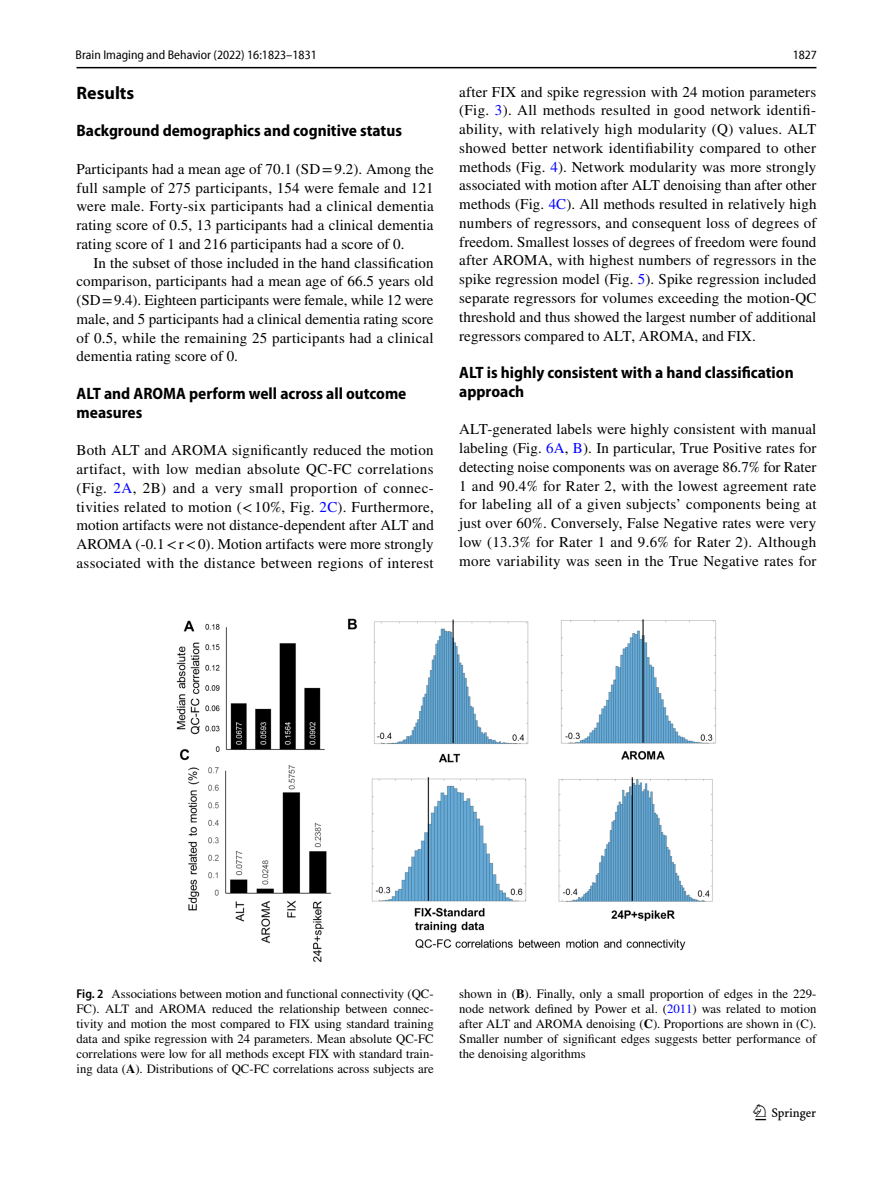
<style>
.page{position:relative;width:893px;height:1187px;background:#fff}
.page>*{position:absolute;margin:0;border:0;box-sizing:border-box;transform-origin:0 0}
.t1{font:22.5px "Springnew Regular 3";color:#000}
.t2{font:700 18px "Myriad Pro";color:#000}
.t3{font:700 semi-condensed 16.5px/18.8px "Myriad Pro";color:#000}
.t4{font:15px/18.8px "STIX";letter-spacing:.005em;color:#000;text-align:justify}
.t5{font:12.75px/15px "STIX";color:#000;text-align:justify}
.t6{font:semi-condensed 12.75px "Myriad Pro Unic";color:#000}
.s1{color:#00f}
.s2{font-family:"Myriad Pro";font-weight:600;font-stretch:semi-condensed}
.s3{font-weight:700}
</style>
<div class="page">
<hr style="left:77px;top:67px;width:739px;height:1px;background:#000">
<img style="left:176px;top:619px;width:540px;height:343px">
<p class="t6" style="left:76px;top:50px;width:243px">Brain Imaging and Behavior (2022) 16:1823–1831</p>
<p class="t6" style="left:793px;top:50px;width:26px">1827</p>
<p class="t2" style="left:77px;top:81px;width:59px">Results</p>
<p class="t3" style="left:77px;top:122px;width:327px">Background demographics and cognitive status</p>
<p class="t4" style="left:77px;top:160px;width:359px">Participants had a mean age of 70.1 (SD=9.2). Among the full sample of 275 participants, 154 were female and 121 were male. Forty-six participants had a clinical dementia rating score of 0.5, 13 participants had a clinical dementia rating score of 1 and 216 participants had a score of 0.</p>
<p class="t4" style="left:77px;top:254px;width:359px;text-indent:17px">In the subset of those included in the hand classification comparison, participants had a mean age of 66.5 years old (SD=9.4). Eighteen participants were female, while 12 were male, and 5 participants had a clinical dementia rating score of 0.5, while the remaining 25 participants had a clinical dementia rating score of 0.</p>
<p class="t3" style="left:77px;top:384px;width:331px">ALT and AROMA perform well across all outcome measures</p>
<p class="t4" style="left:77px;top:442px;width:359px">Both ALT and AROMA significantly reduced the motion artifact, with low median absolute QC-FC correlations (Fig. <span class="s1">2A</span>, 2B) and a very small proportion of connec&shy;tivities related to motion (&lt;10%, Fig. <span class="s1">2C</span>). Furthermore, motion artifacts were not distance-dependent after ALT and AROMA (-0.1&lt;r&lt;0). Motion artifacts were more strongly associated with the distance between regions of interest</p>
<p class="t4" style="left:459px;top:83px;width:359px">after FIX and spike regression with 24 motion parameters (Fig. <span class="s1">3</span>). All methods resulted in good network identifi&shy;ability, with relatively high modularity (Q) values. ALT showed better network identifiability compared to other methods (Fig. <span class="s1">4</span>). Network modularity was more strongly associated with motion after ALT denoising than after other methods (Fig. <span class="s1">4C</span>). All methods resulted in relatively high numbers of regressors, and consequent loss of degrees of freedom. Smallest losses of degrees of freedom were found after AROMA, with highest numbers of regressors in the spike regression model (Fig. <span class="s1">5</span>). Spike regression included separate regressors for volumes exceeding the motion-QC threshold and thus showed the largest number of additional regressors compared to ALT, AROMA, and FIX.</p>
<p class="t3" style="left:459px;top:363px;width:336px">ALT is highly consistent with a hand classification approach</p>
<p class="t4" style="left:459px;top:421px;width:359px">ALT-generated labels were highly consistent with manual labeling (Fig. <span class="s1">6A</span>, <span class="s1">B</span>). In particular, True Positive rates for detecting noise components was on average 86.7% for Rater 1 and 90.4% for Rater 2, with the lowest agreement rate for labeling all of a given subjects’ components being at just over 60%. Conversely, False Negative rates were very low (13.3% for Rater 1 and 9.6% for Rater 2). Although more variability was seen in the True Negative rates for</p>
<p class="t5" style="left:77px;top:986px;width:359px"><span class="s2">Fig. 2</span> Associations between motion and functional connectivity (QC-FC). ALT and AROMA reduced the relationship between connec&shy;tivity and motion the most compared to FIX using standard training data and spike regression with 24 parameters. Mean absolute QC-FC correlations were low for all methods except FIX with standard train&shy;ing data (<span class="s3">A</span>). Distributions of QC-FC correlations across subjects are</p>
<p class="t5" style="left:459px;top:986px;width:359px">shown in (<span class="s3">B</span>). Finally, only a small proportion of edges in the 229- node network defined by Power et al. (<span class="s1">2011</span>) was related to motion after ALT and AROMA denoising (<span class="s3">C</span>). Proportions are shown in (C).<br>Smaller number of significant edges suggests better performance of the denoising algorithms</p>
<h1 class="t1" style="left:755px;top:1104px;width:62px">1 3</h1>
</div>
